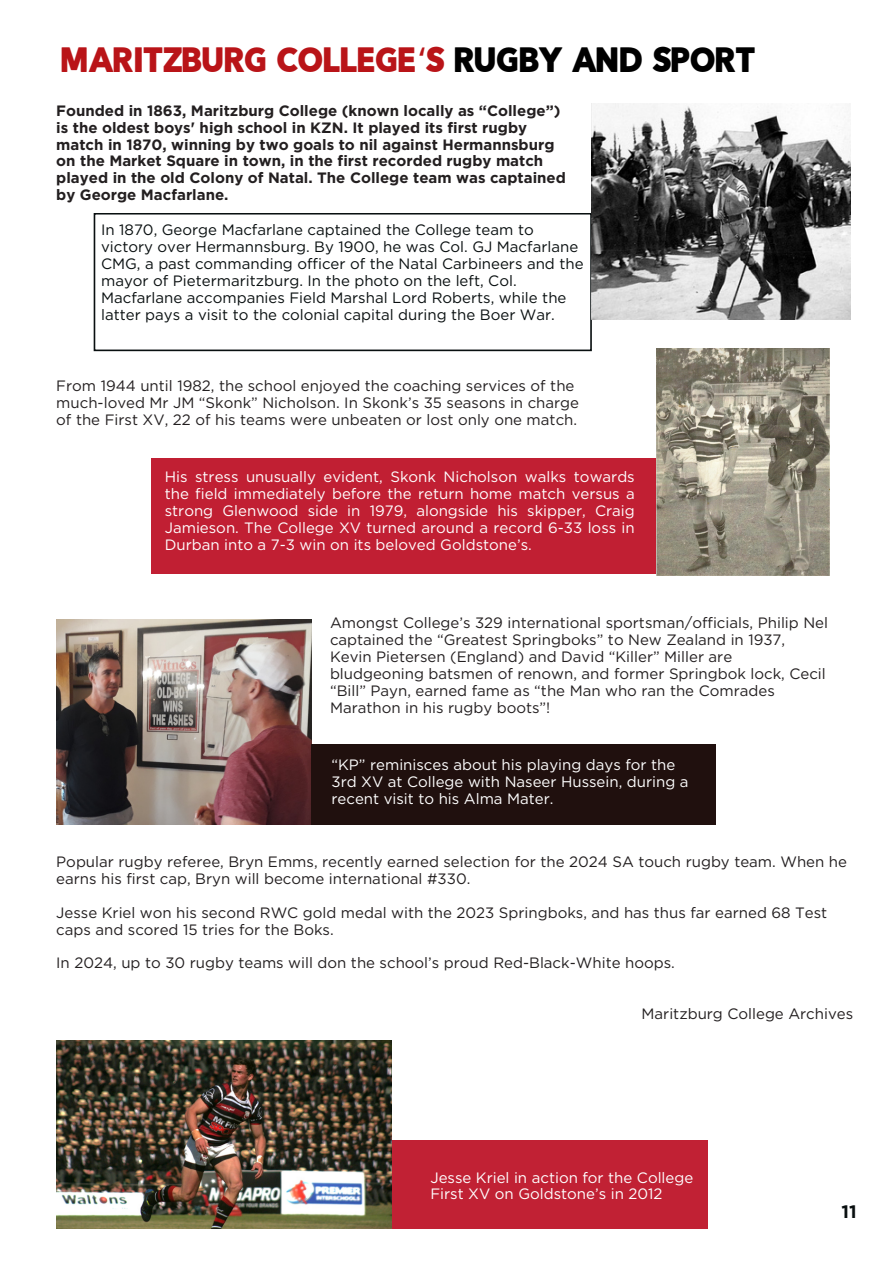
<style>
.page{position:relative;width:894px;height:1264px;background:#fff}
.page>*{position:absolute;margin:0;border:0;box-sizing:border-box;transform-origin:0 0}
.t1{font:33.6px "Sovereign";color:#b91418}
.t2{font:700 18px "Gotham";color:#090f10}
.t3{font:15px/16.8px "Gotham";color:#231f20}
.t4{font:15px/16.8px "Gotham";color:#fff}
.t5{font:15px/16.8px "Gotham";color:#090f10}
.t6{font:700 15px/16.8px "Gotham";color:#231f20}
.s1{font-family:"Noto Sans Gurmukhi"}
.s2{color:#000}
</style>
<div class="page">
<svg style="left:94px;top:213px;width:497px;height:138px"></svg>
<img style="left:591px;top:103px;width:259px;height:216px">
<div style="left:387px;top:1140px;width:320px;height:88px;background:#c12134"></div>
<img style="left:56px;top:1040px;width:336px;height:188px">
<div style="left:152px;top:458px;width:504px;height:115px;background:#c11f33"></div>
<img style="left:656px;top:348px;width:172px;height:227px">
<img style="left:56px;top:619px;width:256px;height:205px">
<div style="left:311px;top:744px;width:404px;height:80px;background:#20100e"></div>
<h1 class="t1" style="left:62px;top:47px;width:695px">MARITZBURG COLLEGE<span class="s1">‘</span>S <span class="s2">RUGBY AND SPORT</span></h1>
<p class="t6" style="left:56px;top:102px;width:511px">Founded in 1863, Maritzburg College (known locally as “College”) is the oldest boys' high school in KZN. It played its first rugby match in 1870, winning by two goals to nil against Hermannsburg on the Market Square in town, in the first recorded rugby match played in the old Colony of Natal. The College team was captained by George Macfarlane.</p>
<p class="t5" style="left:101px;top:221px;width:484px">In 1870, George Macfarlane captained the College team to victory over Hermannsburg. By 1900, he was Col. GJ Macfarlane CMG, a past commanding officer of the Natal Carbineers and the mayor of Pietermaritzburg. In the photo on the left, Col.<br>Macfarlane accompanies Field Marshal Lord Roberts, while the latter pays a visit to the colonial capital during the Boer War.</p>
<p class="t3" style="left:56px;top:377px;width:524px">From 1944 until 1982, the school enjoyed the coaching services of the much-loved Mr JM “Skonk” Nicholson. In Skonk’s 35 seasons in charge of the First XV, 22 of his teams were unbeaten or lost only one match.</p>
<p class="t4" style="left:165px;top:468px;width:471px;text-align:justify">His stress unusually evident, Skonk Nicholson walks towards the field immediately before the return home match versus a strong Glenwood side in 1979, alongside his skipper, Craig Jamieson. The College XV turned around a record 6-33 loss in Durban into a 7-3 win on its beloved Goldstone’s.</p>
<p class="t3" style="left:330px;top:614px;width:499px">Amongst College’s 329 international sportsman/officials, Philip Nel captained the “Greatest Springboks” to New Zealand in 1937, Kevin Pietersen (England) and David “Killer” Miller are bludgeoning batsmen of renown, and former Springbok lock, Cecil “Bill” Payn, earned fame as “the Man who ran the Comrades Marathon in his rugby boots”!</p>
<p class="t4" style="left:331px;top:756px;width:358px">“KP” reminisces about his playing days for the<br>3rd XV at College with Naseer Hussein, during a recent visit to his Alma Mater.</p>
<p class="t3" style="left:56px;top:853px;width:792px">Popular rugby referee, Bryn Emms, recently earned selection for the 2024 SA touch rugby team. When he earns his first cap, Bryn will become international #330.</p>
<p class="t3" style="left:56px;top:903px;width:772px">Jesse Kriel won his second RWC gold medal with the 2023 Springboks, and has thus far earned 68 Test caps and scored 15 tries for the Boks.</p>
<p class="t3" style="left:56px;top:954px;width:620px">In 2024, up to 30 rugby teams will don the school’s proud Red-Black-White hoops.</p>
<p class="t3" style="left:641px;top:1004px;width:213px">Maritzburg College Archives</p>
<p class="t4" style="left:430px;top:1168px;width:264px">Jesse Kriel in action for the College<br>First XV on Goldstone’s in 2012</p>
<p class="t2" style="left:841px;top:1200px;width:17px">11</p>
</div>
